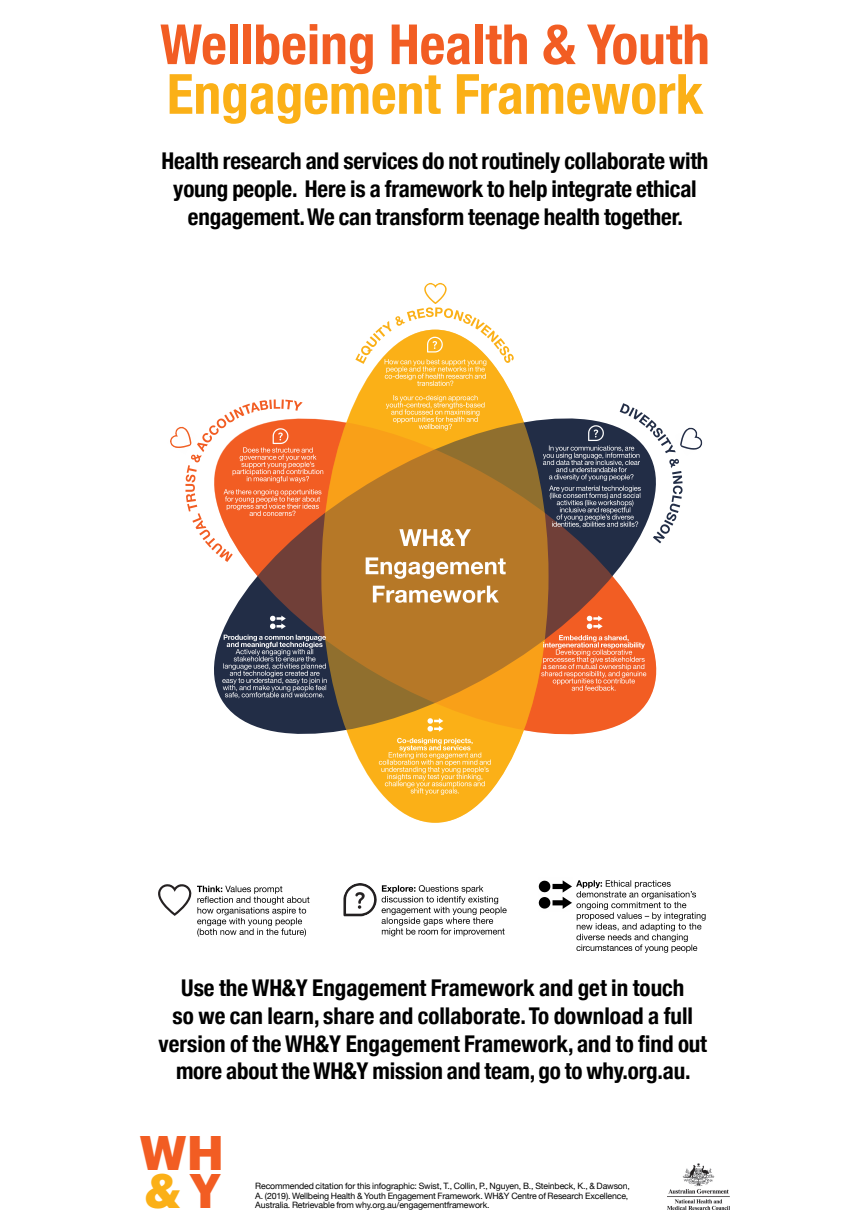
<style>
.page{position:relative;width:868px;height:1228px;background:#fff}
.page>*{position:absolute;margin:0;border:0;box-sizing:border-box;transform-origin:0 0}
.t1{font:700 condensed 55.44px "Helvetica Neue";color:#f25d23}
.t2{font:700 condensed 55.44px "Helvetica Neue";color:#fbb017}
.t3{font:700 47.53px/38px "Graphik";color:#f25d23}
.t4{font:700 condensed 23.1px/27.7px "Helvetica Neue";letter-spacing:-.01em;color:#000;text-align:center}
.t5{font:8.75px/9.4px "Helvetica Neue";letter-spacing:-.015em;color:#000}
.s1{color:#fbb017}
</style>
<div class="page">
<img style="left:668px;top:1163px;width:62px;height:46px">
<svg style="left:158px;top:884px;width:33px;height:32px"></svg>
<svg style="left:197px;top:886px;width:112px;height:51px"></svg>
<svg style="left:539px;top:880px;width:167px;height:73px"></svg>
<svg style="left:343px;top:883px;width:164px;height:53px"></svg>
<svg style="left:214px;top:399px;width:447px;height:355px"></svg>
<svg style="left:321px;top:330px;width:228px;height:493px;background:#c58523"></svg>
<svg style="left:386px;top:395px;width:99px;height:35px;background:#fbbd3f"></svg>
<svg style="left:379px;top:738px;width:112px;height:57px;background:#fbbe42"></svg>
<svg style="left:428px;top:718px;width:15px;height:14px"></svg>
<svg style="left:222px;top:635px;width:105px;height:63px;background:#525b6e"></svg>
<svg style="left:373px;top:586px;width:126px;height:17px"></svg>
<svg style="left:366px;top:557px;width:140px;height:22px"></svg>
<svg style="left:399px;top:529px;width:72px;height:17px"></svg>
<svg style="left:541px;top:635px;width:105px;height:56px;background:#f37e4f"></svg>
<svg style="left:587px;top:615px;width:16px;height:14px"></svg>
<svg style="left:270px;top:615px;width:16px;height:14px"></svg>
<svg style="left:355px;top:282px;width:159px;height:104px"></svg>
<svg style="left:543px;top:403px;width:160px;height:140px"></svg>
<svg style="left:170px;top:399px;width:153px;height:163px"></svg>
<h1 class="t1" style="left:160px;top:-2px;width:551px">Wellbeing Health &amp; Youth</h1>
<h1 class="t2" style="left:167px;top:48px;width:538px">Engagement Framework</h1>
<p class="t4" style="left:162px;top:146px;width:548px">Health research and services do not routinely collaborate with young people. Here is a framework to help integrate ethical engagement. We can transform teenage health together.</p>
<p class="t4" style="left:159px;top:972px;width:550px">Use the WH&amp;Y Engagement Framework and get in touch<br>so we can learn, share and collaborate. To download a full version of the WH&amp;Y Engagement Framework, and to find out more about the WH&amp;Y mission and team, go to why.org.au.</p>
<h2 class="t3" style="left:139px;top:1130px;width:86px">WH <span class="s1">&amp;</span>Y</h2>
<p class="t5" style="left:255px;top:1182px;width:376px">Recommended citation for this infographic: Swist, T., Collin, P., Nguyen, B., Steinbeck, K., &amp; Dawson,<br>A. (2019). Wellbeing Health &amp; Youth Engagement Framework. WH&amp;Y Centre of Research Excellence,<br>Australia. Retrievable from why.org.au/engagementframework.</p>
</div>
